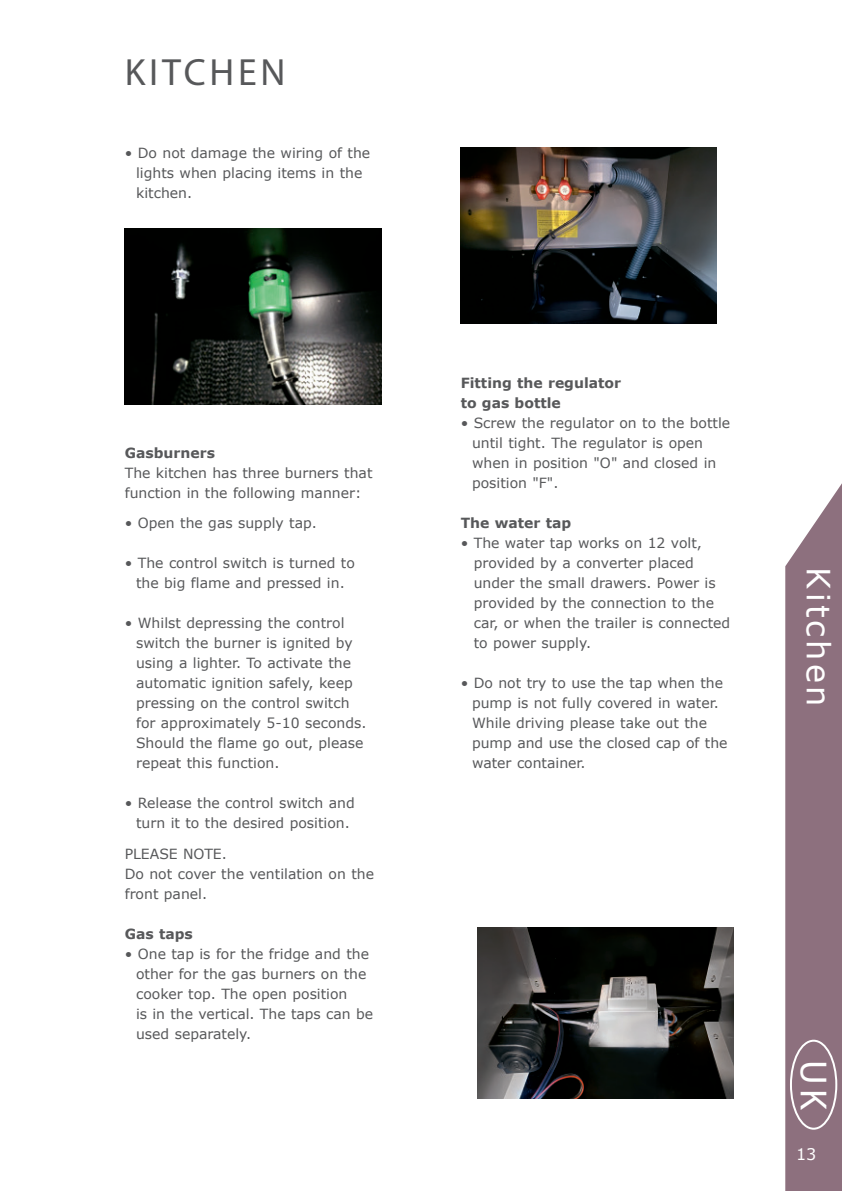
<style>
.page{position:relative;width:842px;height:1191px;background:#fff}
.page>*{position:absolute;margin:0;border:0;box-sizing:border-box;transform-origin:0 0}
.t1{font:38px "Myriad Pro";letter-spacing:.1em;color:#57585a}
.t2{font:38px "Myriad Pro";color:#fff}
.t3{font:32px "Verdana";letter-spacing:.1em;color:#fff}
.t4{font:16px "Verdana";color:#fff}
.t5{font:14px/20px "Verdana";color:#57585a}
.t6{font:700 14px/20px "Verdana";color:#57585a}
</style>
<div class="page">
<svg style="left:785px;top:483px;width:57px;height:708px;background:#957a87"></svg>
<img style="left:461px;top:147px;width:255px;height:176px">
<img style="left:125px;top:228px;width:256px;height:176px">
<div style="left:790px;top:1039px;width:47px;height:90px;border:2px solid #fff;border-radius:50%"></div>
<img style="left:478px;top:927px;width:255px;height:171px">
<h1 class="t1" style="left:125px;top:49px;width:162px">KITCHEN</h1>
<p class="t5" style="left:136px;top:143px;width:236px;text-indent:-11px">• Do not damage the wiring of the lights when placing items in the kitchen.</p>
<p class="t6" style="left:125px;top:443px;width:92px">Gasburners</p>
<p class="t5" style="left:125px;top:463px;width:249px">The kitchen has three burners that function in the following manner:</p>
<p class="t5" style="left:125px;top:513px;width:194px">• Open the gas supply tap.</p>
<p class="t5" style="left:125px;top:553px;width:232px;text-align:center">• The control switch is turned to the big flame and pressed in.</p>
<p class="t5" style="left:136px;top:613px;width:232px;text-indent:-11px">• Whilst depressing the control switch the burner is ignited by using a lighter. To activate the automatic ignition safely, keep pressing on the control switch for approximately 5-10 seconds.<br>Should the flame go out, please repeat this function.</p>
<p class="t5" style="left:125px;top:793px;width:232px;text-align:center">• Release the control switch and turn it to the desired position.</p>
<p class="t5" style="left:125px;top:843px;width:251px">PLEASE NOTE.<br>Do not cover the ventilation on the front panel.</p>
<p class="t6" style="left:125px;top:923px;width:70px">Gas taps</p>
<p class="t5" style="left:136px;top:943px;width:238px;text-indent:-11px">• One tap is for the fridge and the other for the gas burners on the cooker top. The open position<br>is in the vertical. The taps can be used separately.</p>
<p class="t6" style="left:461px;top:372px;width:162px">Fitting the regulator to gas bottle</p>
<p class="t5" style="left:472px;top:413px;width:260px;text-indent:-11px">• Screw the regulator on to the bottle until tight. The regulator is open when in position "O" and closed in position "F".</p>
<p class="t6" style="left:461px;top:512px;width:112px">The water tap</p>
<p class="t5" style="left:474px;top:533px;width:258px;text-indent:-13px">• The water tap works on 12 volt, provided by a converter placed under the small drawers. Power is provided by the connection to the car, or when the trailer is connected to power supply.</p>
<p class="t5" style="left:472px;top:673px;width:257px;text-indent:-11px">• Do not try to use the tap when the pump is not fully covered in water.<br>While driving please take out the pump and use the closed cap of the water container.</p>
<h2 class="t3" style="left:840px;top:567px;width:141px;rotate:90deg">Kitchen</h2>
<h1 class="t2" style="left:837px;top:1060px;width:51px;rotate:90deg">UK</h1>
<p class="t4" style="left:796px;top:1143px;width:22px">13</p>
</div>
